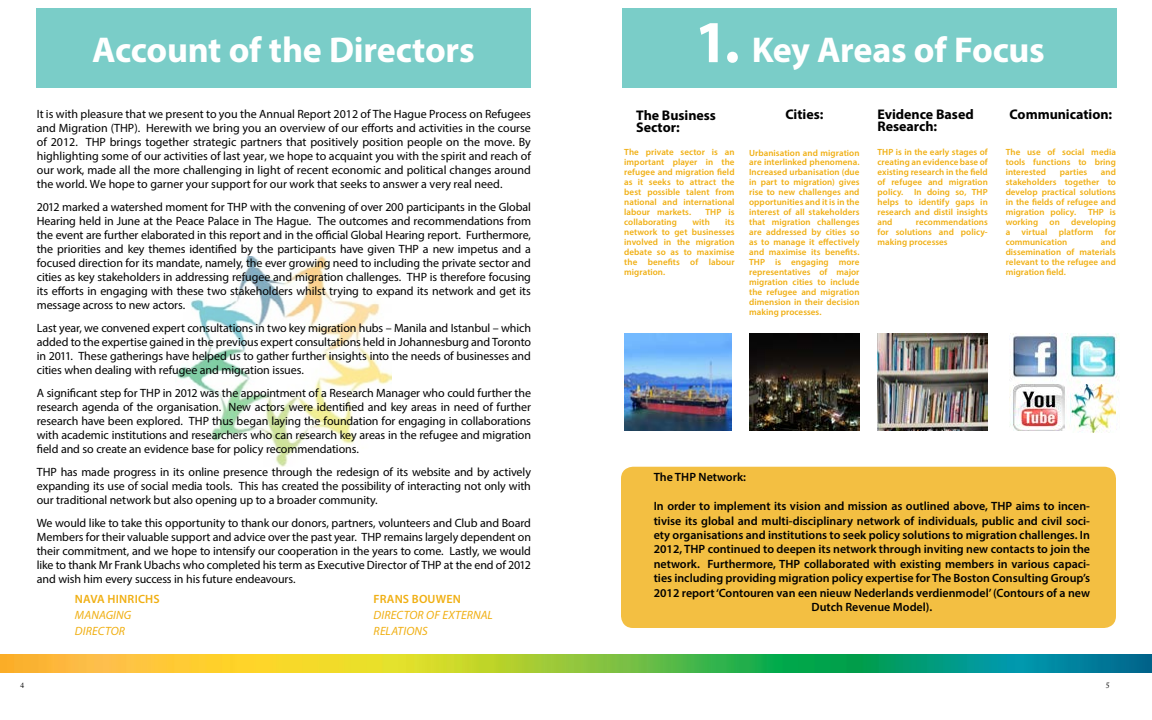
<style>
.page{position:relative;width:1152px;height:720px;background:#fff}
.page>*{position:absolute;margin:0;border:0;box-sizing:border-box;transform-origin:0 0}
.t1{font:700 36px "Myriad Pro";letter-spacing:-.01em;color:#fff}
.t2{font:700 24px "Myriad Pro";letter-spacing:-.005em;color:#fff}
.t3{font:700 14px/12px "Myriad Pro";color:#000}
.t4{font:12px/14px "Myriad Pro";letter-spacing:-.005em;color:#000;text-align:justify}
.t5{font:600 12px/14.4px "Myriad Pro";color:#000;text-align:center}
.t6{font:italic 12px/16px "Myriad Pro";letter-spacing:.01em;color:#f0af13}
.t7{font:600 12px "Myriad Pro";letter-spacing:.015em;color:#f0af13}
.t8{font:600 9px/10px "Myriad Pro";letter-spacing:.005em;color:#f0af13;text-align:justify}
.t9{font:8px "Adobe Caslon Pro";color:#000}
.s1{font-size:60px}
</style>
<div class="page">
<div style="left:36px;top:8px;width:495px;height:79px;background:#7acdc8"></div>
<div style="left:623px;top:8px;width:494px;height:79px;background:#7acdc8"></div>
<div style="left:621px;top:467px;width:495px;height:161px;background:#f3bf42;border-radius:12px"></div>
<img style="left:749px;top:334px;width:111px;height:97px">
<img style="left:624px;top:334px;width:107px;height:96px">
<img style="left:878px;top:334px;width:110px;height:97px">
<img style="left:1010px;top:334px;width:110px;height:97px">
<img style="left:1014px;top:385px;width:51px;height:46px">
<img style="left:1071px;top:385px;width:45px;height:47px">
<img style="left:176px;top:257px;width:216px;height:210px">
<img style="left:0;top:654px;width:1152px;height:18px">
<h1 class="t1" style="left:92px;top:27px;width:384px">Account of the Directors</h1>
<h2 class="t2" style="left:37px;top:47px;width:192px">count of Directors</h2>
<p class="t4" style="left:37px;top:107px;width:496px">It is with pleasure that we present to you the Annual Report 2012 of The Hague Process on Refugees and Migration (THP). Herewith we bring you an overview of our efforts and activities in the course of 2012. THP brings together strategic partners that positively position people on the move. By highlighting some of our activities of last year, we hope to acquaint you with the spirit and reach of our work, made all the more challenging in light of recent economic and political changes around the world. We hope to garner your support for our work that seeks to answer a very real need.</p>
<p class="t4" style="left:37px;top:200px;width:496px">2012 marked a watershed moment for THP with the convening of over 200 participants in the Global Hearing held in June at the Peace Palace in The Hague. The outcomes and recommendations from the event are further elaborated in this report and in the official Global Hearing report. Furthermore, the priorities and key themes identified by the participants have given THP a new impetus and a focused direction for its mandate, namely, the ever growing need to including the private sector and cities as key stakeholders in addressing refugee and migration challenges. THP is therefore focusing its efforts in engaging with these two stakeholders whilst trying to expand its network and get its message across to new actors.</p>
<p class="t4" style="left:37px;top:321px;width:496px">Last year, we convened expert consultations in two key migration hubs – Manila and Istanbul – which added to the expertise gained in the previous expert consultations held in Johannesburg and Toronto in 2011. These gatherings have helped us to gather further insights into the needs of businesses and cities when dealing with refugee and migration issues.</p>
<p class="t4" style="left:37px;top:386px;width:496px">A significant step for THP in 2012 was the appointment of a Research Manager who could further the research agenda of the organisation. New actors were identified and key areas in need of further research have been explored. THP thus began laying the foundation for engaging in collaborations with academic institutions and researchers who can research key areas in the refugee and migration field and so create an evidence base for policy recommendations.</p>
<p class="t4" style="left:37px;top:465px;width:496px">THP has made progress in its online presence through the redesign of its website and by actively expanding its use of social media tools. This has created the possibility of interacting not only with our traditional network but also opening up to a broader community.</p>
<p class="t4" style="left:37px;top:516px;width:496px">We would like to take this opportunity to thank our donors, partners, volunteers and Club and Board Members for their valuable support and advice over the past year. THP remains largely dependent on their commitment, and we hope to intensify our cooperation in the years to come. Lastly, we would like to thank Mr Frank Ubachs who completed his term as Executive Director of THP at the end of 2012 and wish him every success in his future endeavours.</p>
<p class="t7" style="left:75px;top:591px;width:86px">NAVA HINRICHS</p>
<p class="t6" style="left:75px;top:607px;width:58px">MANAGING<br>DIRECTOR</p>
<p class="t7" style="left:374px;top:591px;width:89px">FRANS BOUWEN</p>
<p class="t6" style="left:374px;top:607px;width:121px">DIRECTOR OF EXTERNAL<br>RELATIONS</p>
<h1 class="t1" style="left:695px;top:27px;width:352px"><span class="s1">1.</span> Key Areas of Focus</h1>
<p class="t3" style="left:636px;top:109px;width:81px">The Business<br>Sector:</p>
<p class="t3" style="left:785px;top:108px;width:40px">Cities:</p>
<p class="t3" style="left:877px;top:108px;width:98px">Evidence Based<br>Research:</p>
<p class="t3" style="left:1010px;top:108px;width:104px">Communication:</p>
<p class="t8" style="left:624px;top:147px;width:112px">The private sector is an important player in the refugee and migration field as it seeks to attract the best possible talent from national and international labour markets.</p>
<p class="t8" style="left:705px;top:207px;width:31px">THP is</p>
<p class="t8" style="left:624px;top:217px;width:54px">collaborating</p>
<p class="t8" style="left:692px;top:217px;width:19px">with</p>
<p class="t8" style="left:624px;top:217px;width:112px;text-indent:101px">its network to get businesses involved in the migration debate so as to maximise the benefits of labour migration.</p>
<p class="t8" style="left:749px;top:147px;width:112px">Urbanisation and migration are interlinked phenomena.<br>Increased urbanisation (due in part to migration) gives rise to new challenges and opportunities and it is in the interest of all stakeholders that migration challenges are addressed by cities so as to manage it effectively and maximise its benefits.<br>THP is engaging more representatives of major migration cities to include the refugee and migration dimension in their decision making processes.</p>
<p class="t8" style="left:878px;top:147px;width:112px">THP is in the early stages of creating an evidence base of existing research in the field of refugee and migration policy. In doing so, THP helps to identify gaps in research and distil insights and</p>
<p class="t8" style="left:878px;top:217px;width:112px;text-indent:38px">recommendations for solutions and policy&shy;making processes</p>
<p class="t8" style="left:1006px;top:147px;width:112px">The use of social media tools functions to bring interested</p>
<p class="t8" style="left:1006px;top:167px;width:112px;text-indent:95px">and stakeholders together to develop practical solutions in the fields of refugee and migration policy.</p>
<p class="t8" style="left:1060px;top:167px;width:29px">parties</p>
<p class="t8" style="left:1088px;top:207px;width:29px">THP is</p>
<p class="t8" style="left:1006px;top:217px;width:34px">working</p>
<p class="t8" style="left:1050px;top:217px;width:12px">on</p>
<p class="t8" style="left:1071px;top:217px;width:46px">developing</p>
<p class="t8" style="left:1006px;top:227px;width:6px">a</p>
<p class="t8" style="left:1022px;top:227px;width:27px">virtual</p>
<p class="t8" style="left:1059px;top:227px;width:36px">platform</p>
<p class="t8" style="left:1105px;top:227px;width:13px">for</p>
<p class="t8" style="left:1006px;top:237px;width:63px">communication</p>
<p class="t8" style="left:1006px;top:237px;width:112px;text-indent:95px">and dissemination of materials relevant to the refugee and migration field.</p>
<p class="t5" style="left:654px;top:470px;width:94px">The THP Network:</p>
<p class="t5" style="left:654px;top:499px;width:438px">In order to implement its vision and mission as outlined above, THP aims to incen&shy;tivise its global and multi-disciplinary network of individuals, public and civil soci&shy;ety organisations and institutions to seek policy solutions to migration challenges. In 2012, THP continued to deepen its network through inviting new contacts to join the network. Furthermore, THP collaborated with existing members in various capaci&shy;ties including providing migration policy expertise for The Boston Consulting Group’s 2012 report ‘Contouren van een nieuw Nederlands verdienmodel’ (Contours of a new Dutch Revenue Model).</p>
<p class="t9" style="left:20px;top:681px;width:5px">4</p>
<p class="t9" style="left:1106px;top:681px;width:5px">5</p>
</div>
